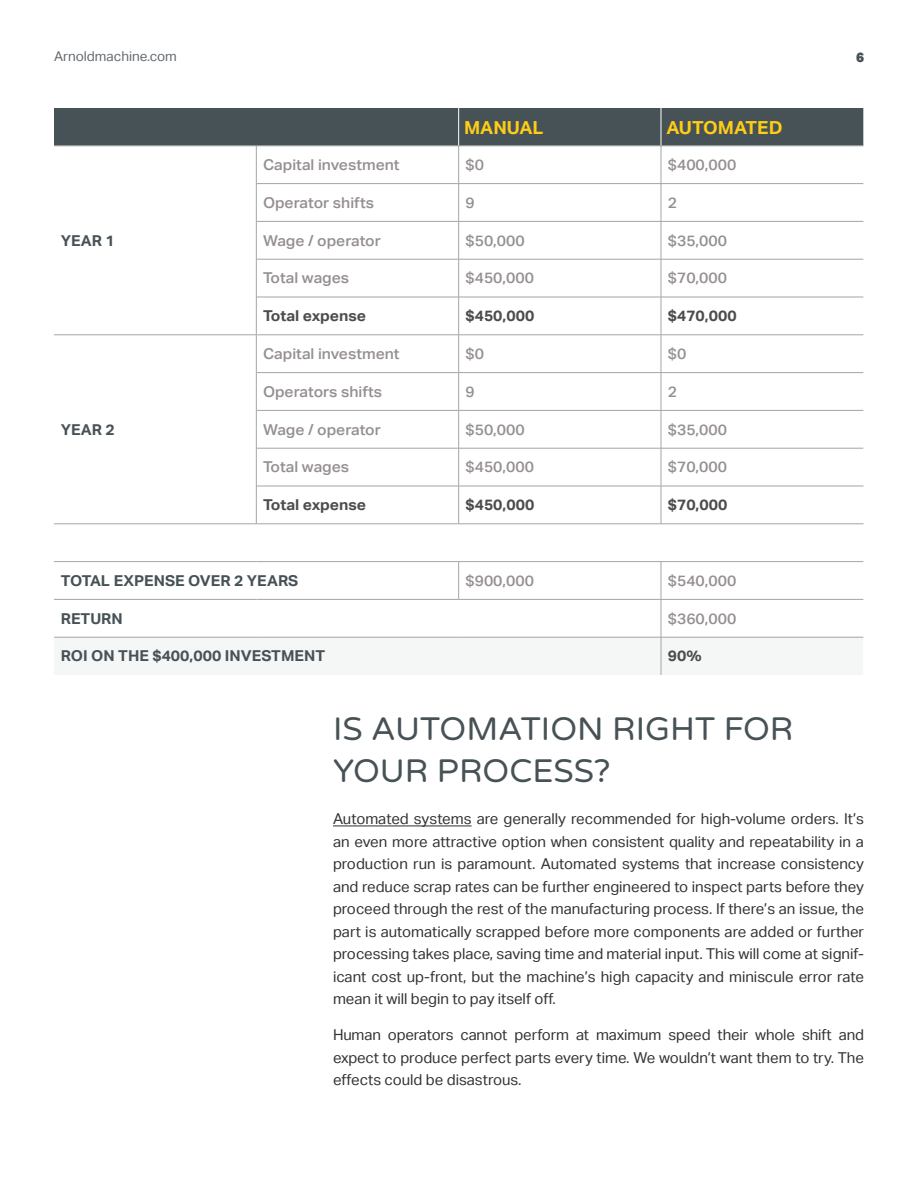
<style>
.page{position:relative;width:918px;height:1188px;background:#fff}
.page>*{position:absolute;margin:0;border:0;box-sizing:border-box;transform-origin:0 0}
.t1{font:33px/42px "Varela Round";color:#475256}
.Heading_1{font:700 18px "Aktiv Grotesk";color:#fecd15;scale:1.05 1}
.t2{font:15px/22.5px "Aktiv Grotesk";color:#323332;text-align:justify}
.Body{font:500 15px "Aktiv Grotesk";color:#95908f;scale:1.05 1}
.Heading_1-2{font:700 15px "Aktiv Grotesk";color:#475256;scale:1.05 1}
.Body_bold{font:700 15px "Aktiv Grotesk";color:#4d4c4c;scale:1.05 1}
.t3{font:13.5px "Aktiv Grotesk";color:#63696e}
.t4{font:900 13.5px "Aktiv Grotesk";color:#475256}
</style>
<div class="page">
<hr style="left:333px;top:825px;width:139px;height:1px;background:#323332">
<div style="left:54px;top:108px;width:809px;height:38px;background:#475256"></div>
<hr style="left:458px;top:108px;width:1px;height:38px;background:#fff">
<hr style="left:661px;top:108px;width:1px;height:38px;background:#fff">
<hr style="left:54px;top:146px;width:202px;height:1px;background:#a3a5a7">
<hr style="left:256px;top:146px;width:203px;height:1px;background:#a3a5a7">
<hr style="left:459px;top:146px;width:202px;height:1px;background:#a3a5a7">
<hr style="left:661px;top:146px;width:202px;height:1px;background:#a3a5a7">
<hr style="left:256px;top:183px;width:203px;height:1px;background:#a3a5a7">
<hr style="left:459px;top:183px;width:202px;height:1px;background:#a3a5a7">
<hr style="left:661px;top:183px;width:202px;height:1px;background:#a3a5a7">
<hr style="left:256px;top:221px;width:203px;height:1px;background:#a3a5a7">
<hr style="left:459px;top:221px;width:202px;height:1px;background:#a3a5a7">
<hr style="left:661px;top:221px;width:202px;height:1px;background:#a3a5a7">
<hr style="left:256px;top:259px;width:203px;height:1px;background:#a3a5a7">
<hr style="left:459px;top:259px;width:202px;height:1px;background:#a3a5a7">
<hr style="left:661px;top:259px;width:202px;height:1px;background:#a3a5a7">
<hr style="left:256px;top:146px;width:1px;height:38px;background:#a3a5a7">
<hr style="left:458px;top:146px;width:1px;height:37px;background:#a3a5a7">
<hr style="left:661px;top:146px;width:1px;height:37px;background:#a3a5a7">
<hr style="left:256px;top:184px;width:1px;height:37px;background:#a3a5a7">
<hr style="left:458px;top:184px;width:1px;height:37px;background:#a3a5a7">
<hr style="left:661px;top:184px;width:1px;height:37px;background:#a3a5a7">
<hr style="left:256px;top:221px;width:1px;height:38px;background:#a3a5a7">
<hr style="left:458px;top:222px;width:1px;height:37px;background:#a3a5a7">
<hr style="left:661px;top:222px;width:1px;height:37px;background:#a3a5a7">
<hr style="left:256px;top:259px;width:1px;height:38px;background:#a3a5a7">
<hr style="left:458px;top:259px;width:1px;height:38px;background:#a3a5a7">
<hr style="left:661px;top:259px;width:1px;height:38px;background:#a3a5a7">
<hr style="left:256px;top:297px;width:203px;height:1px;background:#a3a5a7">
<hr style="left:459px;top:297px;width:202px;height:1px;background:#a3a5a7">
<hr style="left:661px;top:297px;width:202px;height:1px;background:#a3a5a7">
<hr style="left:256px;top:297px;width:1px;height:37px;background:#a3a5a7">
<hr style="left:458px;top:297px;width:1px;height:37px;background:#a3a5a7">
<hr style="left:661px;top:297px;width:1px;height:37px;background:#a3a5a7">
<hr style="left:54px;top:334px;width:202px;height:1px;background:#a3a5a7">
<hr style="left:256px;top:334px;width:203px;height:1px;background:#a3a5a7">
<hr style="left:459px;top:334px;width:202px;height:1px;background:#a3a5a7">
<hr style="left:661px;top:334px;width:202px;height:1px;background:#a3a5a7">
<hr style="left:256px;top:335px;width:1px;height:38px;background:#a3a5a7">
<hr style="left:458px;top:335px;width:1px;height:37px;background:#a3a5a7">
<hr style="left:661px;top:335px;width:1px;height:37px;background:#a3a5a7">
<hr style="left:256px;top:373px;width:1px;height:37px;background:#a3a5a7">
<hr style="left:458px;top:373px;width:1px;height:37px;background:#a3a5a7">
<hr style="left:661px;top:373px;width:1px;height:37px;background:#a3a5a7">
<hr style="left:256px;top:410px;width:1px;height:38px;background:#a3a5a7">
<hr style="left:458px;top:411px;width:1px;height:37px;background:#a3a5a7">
<hr style="left:661px;top:411px;width:1px;height:37px;background:#a3a5a7">
<hr style="left:256px;top:448px;width:1px;height:38px;background:#a3a5a7">
<hr style="left:458px;top:448px;width:1px;height:38px;background:#a3a5a7">
<hr style="left:661px;top:448px;width:1px;height:38px;background:#a3a5a7">
<hr style="left:256px;top:372px;width:203px;height:1px;background:#a3a5a7">
<hr style="left:459px;top:372px;width:202px;height:1px;background:#a3a5a7">
<hr style="left:661px;top:372px;width:202px;height:1px;background:#a3a5a7">
<hr style="left:256px;top:410px;width:203px;height:1px;background:#a3a5a7">
<hr style="left:459px;top:410px;width:202px;height:1px;background:#a3a5a7">
<hr style="left:661px;top:410px;width:202px;height:1px;background:#a3a5a7">
<hr style="left:256px;top:448px;width:203px;height:1px;background:#a3a5a7">
<hr style="left:459px;top:448px;width:202px;height:1px;background:#a3a5a7">
<hr style="left:661px;top:448px;width:202px;height:1px;background:#a3a5a7">
<hr style="left:54px;top:561px;width:202px;height:1px;background:#a3a5a7">
<hr style="left:256px;top:561px;width:203px;height:1px;background:#a3a5a7">
<hr style="left:459px;top:561px;width:202px;height:1px;background:#a3a5a7">
<hr style="left:661px;top:561px;width:202px;height:1px;background:#a3a5a7">
<hr style="left:54px;top:599px;width:202px;height:1px;background:#a3a5a7">
<hr style="left:256px;top:599px;width:203px;height:1px;background:#a3a5a7">
<hr style="left:459px;top:599px;width:202px;height:1px;background:#a3a5a7">
<hr style="left:661px;top:599px;width:202px;height:1px;background:#a3a5a7">
<hr style="left:54px;top:637px;width:202px;height:1px;background:#a3a5a7">
<hr style="left:256px;top:637px;width:203px;height:1px;background:#a3a5a7">
<hr style="left:459px;top:637px;width:202px;height:1px;background:#a3a5a7">
<hr style="left:661px;top:637px;width:202px;height:1px;background:#a3a5a7">
<hr style="left:458px;top:562px;width:1px;height:37px;background:#a3a5a7">
<hr style="left:661px;top:562px;width:1px;height:37px;background:#a3a5a7">
<hr style="left:661px;top:600px;width:1px;height:37px;background:#a3a5a7">
<hr style="left:661px;top:637px;width:1px;height:38px;background:#a3a5a7">
<hr style="left:256px;top:486px;width:203px;height:1px;background:#a3a5a7">
<hr style="left:459px;top:486px;width:202px;height:1px;background:#a3a5a7">
<hr style="left:256px;top:486px;width:1px;height:38px;background:#a3a5a7">
<hr style="left:458px;top:486px;width:1px;height:38px;background:#a3a5a7">
<hr style="left:54px;top:524px;width:202px;height:1px;background:#a3a5a7">
<hr style="left:256px;top:524px;width:203px;height:1px;background:#a3a5a7">
<hr style="left:459px;top:524px;width:202px;height:1px;background:#a3a5a7">
<hr style="left:661px;top:524px;width:202px;height:1px;background:#a3a5a7">
<hr style="left:661px;top:486px;width:202px;height:1px;background:#a3a5a7">
<hr style="left:661px;top:486px;width:1px;height:38px;background:#a3a5a7">
<p class="t3" style="left:54px;top:49px;width:124px">Arnoldmachine.com</p>
<p class="t4" style="left:856px;top:49px;width:9px">6</p>
<p class="Heading_1-2" style="left:61px;top:232px;width:53px">YEAR 1</p>
<p class="Heading_1-2" style="left:61px;top:421px;width:53px">YEAR 2</p>
<p class="Heading_1" style="left:464px;top:117px;width:77px">MANUAL</p>
<p class="Heading_1" style="left:666px;top:117px;width:112px">AUTOMATED</p>
<p class="Body" style="left:263px;top:156px;width:132px">Capital investment</p>
<p class="Body" style="left:465px;top:156px;width:19px">$0</p>
<p class="Body" style="left:668px;top:156px;width:67px">$400,000</p>
<p class="Body" style="left:263px;top:194px;width:107px">Operator shifts</p>
<p class="Body" style="left:465px;top:194px;width:10px">9</p>
<p class="Body" style="left:668px;top:194px;width:10px">2</p>
<p class="Body" style="left:263px;top:232px;width:114px">Wage / operator</p>
<p class="Body" style="left:465px;top:232px;width:58px">$50,000</p>
<p class="Body" style="left:668px;top:232px;width:58px">$35,000</p>
<p class="Body" style="left:263px;top:270px;width:84px">Total wages</p>
<p class="Body" style="left:465px;top:270px;width:67px">$450,000</p>
<p class="Body" style="left:668px;top:270px;width:58px">$70,000</p>
<p class="Body_bold" style="left:263px;top:307px;width:100px">Total expense</p>
<p class="Body_bold" style="left:465px;top:307px;width:67px">$450,000</p>
<p class="Body_bold" style="left:668px;top:307px;width:67px">$470,000</p>
<p class="Body" style="left:263px;top:345px;width:132px">Capital investment</p>
<p class="Body" style="left:465px;top:345px;width:19px">$0</p>
<p class="Body" style="left:668px;top:345px;width:19px">$0</p>
<p class="Body" style="left:263px;top:383px;width:115px">Operators shifts</p>
<p class="Body" style="left:465px;top:383px;width:10px">9</p>
<p class="Body" style="left:668px;top:383px;width:10px">2</p>
<p class="Body" style="left:263px;top:421px;width:114px">Wage / operator</p>
<p class="Body" style="left:465px;top:421px;width:58px">$50,000</p>
<p class="Body" style="left:668px;top:421px;width:58px">$35,000</p>
<p class="Body" style="left:263px;top:459px;width:84px">Total wages</p>
<p class="Body" style="left:465px;top:459px;width:67px">$450,000</p>
<p class="Body" style="left:668px;top:459px;width:58px">$70,000</p>
<p class="Body_bold" style="left:263px;top:496px;width:100px">Total expense</p>
<p class="Body_bold" style="left:465px;top:496px;width:67px">$450,000</p>
<p class="Body_bold" style="left:668px;top:496px;width:58px">$70,000</p>
<p class="Heading_1-2" style="left:61px;top:572px;width:228px">TOTAL EXPENSE OVER 2 YEARS</p>
<p class="Body" style="left:465px;top:572px;width:67px">$900,000</p>
<p class="Body" style="left:668px;top:572px;width:67px">$540,000</p>
<p class="Heading_1-2" style="left:61px;top:610px;width:61px">RETURN</p>
<p class="Body" style="left:668px;top:610px;width:67px">$360,000</p>
<p class="Heading_1-2" style="left:61px;top:648px;width:253px">ROI ON THE $400,000 INVESTMENT</p>
<p class="Body_bold" style="left:668px;top:648px;width:34px">90%</p>
<h3 class="t1" style="left:333px;top:707px;width:462px">IS AUTOMATION RIGHT FOR<br>YOUR PROCESS?</h3>
<p class="t2" style="left:333px;top:808px;width:533px">Automated systems are generally recommended for high-volume orders. It’s an even more attractive option when consistent quality and repeatability in a production run is paramount. Automated systems that increase consistency and reduce scrap rates can be further engineered to inspect parts before they proceed through the rest of the manufacturing process. If there’s an issue, the part is automatically scrapped before more components are added or further processing takes place, saving time and material input. This will come at signif&shy;icant cost up-front, but the machine’s high capacity and miniscule error rate mean it will begin to pay itself off.</p>
<p class="t2" style="left:333px;top:1024px;width:533px">Human operators cannot perform at maximum speed their whole shift and expect to produce perfect parts every time. We wouldn’t want them to try. The effects could be disastrous.</p>
</div>
